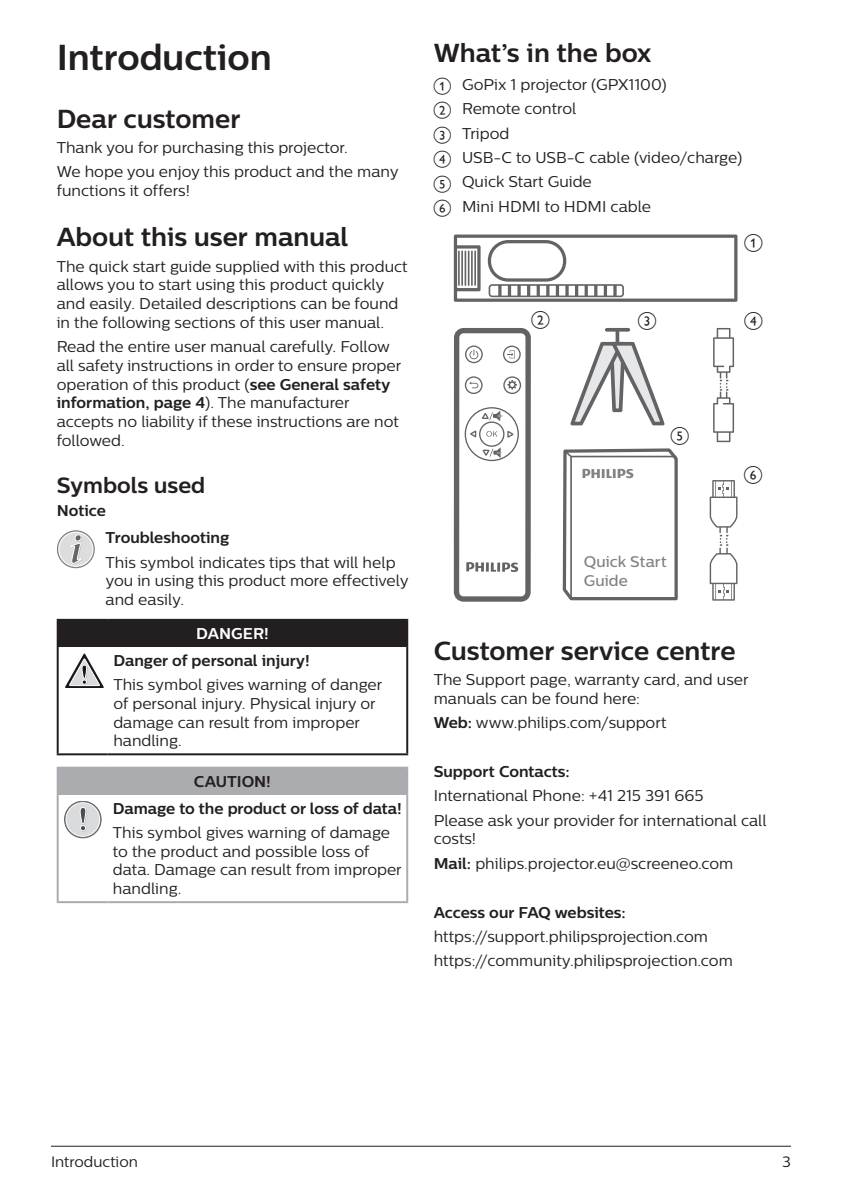
<style>
.page{position:relative;width:842px;height:1191px;background:#fff}
.page>*{position:absolute;margin:0;border:0;box-sizing:border-box;transform-origin:0 0}
.heading1{font:700 36px "Centrale Sans";color:#231f20}
.heading2{font:700 26px "Centrale Sans";color:#231f20}
.heading3{font:700 22px "Centrale Sans";color:#231f20}
.Body{font:15.6px/18.8px "Centrale Sans";color:#231f20}
.t1{font:700 15.6px "Centrale Sans";color:#231f20}
.t2{font:700 15.6px "Centrale Sans";color:#fff}
.t3{font:500 15.4px "Centrale Sans";color:#808285}
.t4{font:15px "Centrale Sans";color:#231f20}
.s1{font-weight:700}
</style>
<div class="page">
<hr style="left:51px;top:1145px;width:740px;height:1px;background:#231f20">
<svg style="left:57px;top:530px;width:38px;height:38px"></svg>
<div style="left:58px;top:620px;width:349px;height:27px;background:#231f20"></div>
<hr style="left:406px;top:621px;width:2px;height:26px;background:#231f20">
<hr style="left:57px;top:619px;width:51px;height:2px;background:#231f20">
<hr style="left:57px;top:621px;width:2px;height:26px;background:#231f20">
<hr style="left:108px;top:619px;width:300px;height:2px;background:#231f20">
<hr style="left:57px;top:647px;width:2px;height:106px;background:#231f20">
<hr style="left:406px;top:647px;width:2px;height:106px;background:#231f20">
<hr style="left:57px;top:753px;width:51px;height:2px;background:#231f20">
<hr style="left:108px;top:753px;width:300px;height:2px;background:#231f20">
<svg style="left:65px;top:653px;width:39px;height:35px"></svg>
<div style="left:58px;top:767px;width:349px;height:27px;background:#aaacaf"></div>
<hr style="left:406px;top:768px;width:2px;height:26px;background:#aaacaf">
<hr style="left:57px;top:766px;width:50px;height:2px;background:#aaacaf">
<hr style="left:57px;top:768px;width:2px;height:26px;background:#aaacaf">
<hr style="left:107px;top:766px;width:301px;height:2px;background:#aaacaf">
<hr style="left:57px;top:794px;width:2px;height:107px;background:#aaacaf">
<hr style="left:406px;top:794px;width:2px;height:107px;background:#aaacaf">
<hr style="left:57px;top:901px;width:50px;height:2px;background:#aaacaf">
<hr style="left:107px;top:901px;width:301px;height:2px;background:#aaacaf">
<svg style="left:64px;top:801px;width:38px;height:37px"></svg>
<svg style="left:454px;top:234px;width:283px;height:68px"></svg>
<svg style="left:605px;top:328px;width:25px;height:4px"></svg>
<hr style="left:616px;top:328px;width:3px;height:19px;background:#636366;border-radius:2px">
<svg style="left:713px;top:328px;width:21px;height:114px"></svg>
<svg style="left:710px;top:480px;width:27px;height:120px"></svg>
<svg style="left:454px;top:328px;width:77px;height:274px"></svg>
<svg style="left:562px;top:342px;width:116px;height:259px"></svg>
<p class="heading1" style="left:57px;top:36px;width:217px">Introduction</p>
<p class="heading2" style="left:57px;top:103px;width:185px">Dear customer</p>
<p class="Body" style="left:57px;top:138px;width:293px">Thank you for purchasing this projector.</p>
<p class="Body" style="left:57px;top:162px;width:344px">We hope you enjoy this product and the many functions it offers!</p>
<p class="heading2" style="left:57px;top:221px;width:293px">About this user manual</p>
<p class="Body" style="left:57px;top:256px;width:352px">The quick start guide supplied with this product allows you to start using this product quickly and easily. Detailed descriptions can be found in the following sections of this user manual.</p>
<p class="Body" style="left:57px;top:337px;width:346px">Read the entire user manual carefully. Follow all safety instructions in order to ensure proper operation of this product (<span class="s1">see General safety information, page 4</span>). The manufacturer accepts no liability if these instructions are not followed.</p>
<p class="heading3" style="left:57px;top:471px;width:150px">Symbols used</p>
<p class="t1" style="left:57px;top:501px;width:51px">Notice</p>
<p class="t1" style="left:106px;top:528px;width:125px">Troubleshooting</p>
<p class="Body" style="left:106px;top:552px;width:305px">This symbol indicates tips that will help you in using this product more effectively and easily.</p>
<p class="t2" style="left:196px;top:624px;width:74px">DANGER!</p>
<p class="t1" style="left:113px;top:651px;width:198px">Danger of personal injury!</p>
<p class="Body" style="left:113px;top:675px;width:270px">This symbol gives warning of danger of personal injury. Physical injury or damage can result from improper handling.</p>
<p class="t1" style="left:194px;top:771px;width:79px">CAUTION!</p>
<p class="t1" style="left:113px;top:798px;width:290px">Damage to the product or loss of data!</p>
<p class="Body" style="left:113px;top:823px;width:290px">This symbol gives warning of damage to the product and possible loss of data. Damage can result from improper handling.</p>
<p class="heading2" style="left:434px;top:37px;width:219px">What’s in the box</p>
<p class="Body" style="left:462px;top:75px;width:206px">GoPix 1 projector (GPX1100)</p>
<p class="Body" style="left:462px;top:99px;width:116px">Remote control</p>
<p class="Body" style="left:462px;top:123px;width:49px">Tripod</p>
<p class="Body" style="left:462px;top:148px;width:282px">USB-C to USB-C cable (video/charge)</p>
<p class="Body" style="left:462px;top:172px;width:131px">Quick Start Guide</p>
<p class="Body" style="left:462px;top:197px;width:190px">Mini HDMI to HDMI cable</p>
<p class="t3" style="left:584px;top:552px;width:84px">Quick Start</p>
<p class="t3" style="left:584px;top:571px;width:45px">Guide</p>
<p class="heading2" style="left:434px;top:635px;width:303px">Customer service centre</p>
<p class="Body" style="left:434px;top:670px;width:316px">The Support page, warranty card, and user manuals can be found here:</p>
<p class="Body" style="left:434px;top:713px;width:234px"><span class="s1">Web:</span> www.philips.com/support</p>
<p class="t1" style="left:434px;top:762px;width:138px">Support Contacts:</p>
<p class="Body" style="left:434px;top:786px;width:271px">International Phone: +41 215 391 665</p>
<p class="Body" style="left:434px;top:810px;width:334px">Please ask your provider for international call costs!</p>
<p class="Body" style="left:434px;top:853px;width:301px"><span class="s1">Mail:</span> philips.projector.eu@screeneo.com</p>
<p class="t1" style="left:434px;top:902px;width:194px">Access our FAQ websites:</p>
<p class="Body" style="left:434px;top:927px;width:276px">https://support.philipsprojection.com</p>
<p class="Body" style="left:434px;top:951px;width:301px">https://community.philipsprojection.com</p>
<p class="t4" style="left:51px;top:1153px;width:88px">Introduction</p>
<p class="t4" style="left:782px;top:1153px;width:10px">3</p>
</div>
